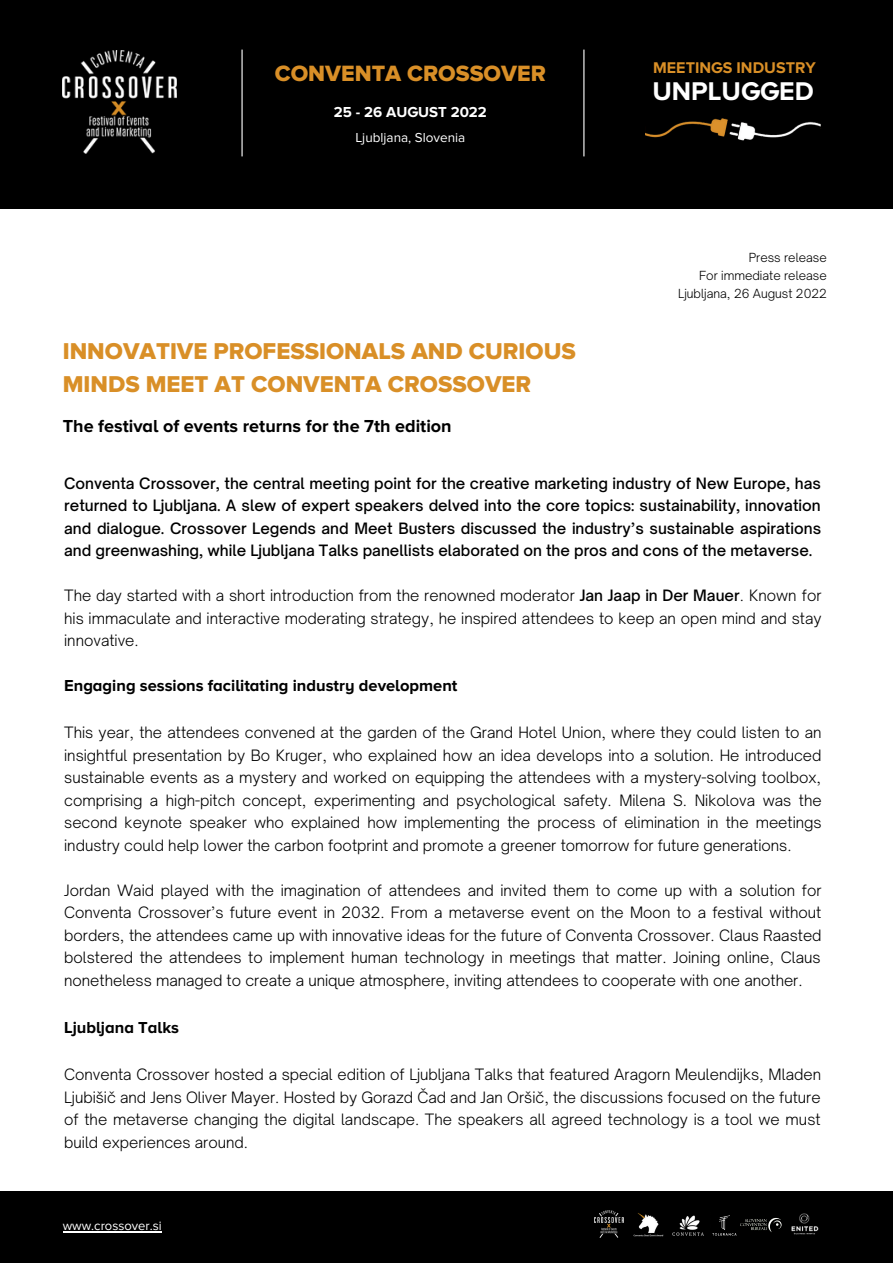
<style>
.page{position:relative;width:893px;height:1264px;background:#fff}
.page>*{position:absolute;margin:0;border:0;box-sizing:border-box;transform-origin:0 0}
.t1{font:700 26.55px "Proxima Nova A";color:#fff}
.t2{font:23.7px/33.2px "Proxima Nova Extrabld";color:#d98f27}
.t3{font:22.95px "Proxima Nova Extrabld";color:#d98f27}
.t4{font:700 18px "Proxima Nova A";color:#000}
.t5{font:700 16.5px "Proxima Nova A";color:#000}
.t6{font:700 16.05px "Proxima Nova A";color:#d98f27}
.t7{font:300 15px/22.5px "Open Sauce One";color:#000;text-align:justify}
.t8{font:500 15px/22.5px "Open Sauce One";color:#000;text-align:justify}
.t9{font:700 15px "Proxima Nova A";color:#fff}
.t10{font:13.5px "Proxima Nova";color:#fff}
.t11{font:12.9px "Proxima Nova";color:#fff}
.t12{font:300 12px/18px "Open Sauce One";color:#000;text-align:right}
.s1{font-weight:500}
</style>
<div class="page">
<div style="left:0;top:0;width:892px;height:208px;background:#000"></div>
<img style="left:63px;top:50px;width:113px;height:103px">
<hr style="left:241px;top:50px;width:1px;height:106px;background:#fff">
<hr style="left:583px;top:50px;width:1px;height:106px;background:#fff">
<div style="left:0;top:1191px;width:892px;height:71px;background:#000"></div>
<img style="left:594px;top:1210px;width:30px;height:27px">
<img style="left:672px;top:1215px;width:32px;height:21px">
<img style="left:712px;top:1215px;width:21px;height:21px">
<img style="left:733px;top:1217px;width:49px;height:19px">
<img style="left:633px;top:1213px;width:30px;height:24px">
<img style="left:791px;top:1213px;width:28px;height:22px">
<img style="left:645px;top:118px;width:176px;height:23px">
<hr style="left:63px;top:1231px;width:99px;height:1px;background:#fff">
<h3 class="t3" style="left:275px;top:60px;width:272px">CONVENTA CROSSOVER</h3>
<p class="t9" style="left:334px;top:103px;width:155px">25 - 26 AUGUST 2022</p>
<p class="t10" style="left:355px;top:129px;width:111px">Ljubljana, Slovenia</p>
<h2 class="t2" style="left:63px;top:335px;width:514px">INNOVATIVE PROFESSIONALS AND CURIOUS<br>MINDS MEET AT CONVENTA CROSSOVER</h2>
<p class="t4" style="left:63px;top:416px;width:390px">The festival of events returns for the 7th edition</p>
<p class="t6" style="left:653px;top:59px;width:164px">MEETINGS INDUSTRY</p>
<h1 class="t1" style="left:652px;top:76px;width:163px">UNPLUGGED</h1>
<p class="t12" style="left:678px;top:248px;width:150px">Press release<br>For immediate release<br>Ljubljana, 26 August 2022</p>
<p class="t8" style="left:64px;top:471px;width:758px">Conventa Crossover, the central meeting point for the creative marketing industry of New Europe, has returned to Ljubljana. A slew of expert speakers delved into the core topics: sustainability, innovation and dialogue. Crossover Legends and Meet Busters discussed the industry’s sustainable aspirations and greenwashing, while Ljubljana Talks panellists elaborated on the pros and cons of the metaverse.</p>
<p class="t7" style="left:64px;top:584px;width:758px">The day started with a short introduction from the renowned moderator <span class="s1">Jan Jaap in Der Mauer</span>. Known for his immaculate and interactive moderating strategy, he inspired attendees to keep an open mind and stay innovative.</p>
<p class="t5" style="left:64px;top:676px;width:395px">Engaging sessions facilitating industry development</p>
<p class="t7" style="left:64px;top:721px;width:759px">This year, the attendees convened at the garden of the Grand Hotel Union, where they could listen to an insightful presentation by Bo Kruger, who explained how an idea develops into a solution. He introduced sustainable events as a mystery and worked on equipping the attendees with a mystery-solving toolbox, comprising a high-pitch concept, experimenting and psychological safety. Milena S. Nikolova was the second keynote speaker who explained how implementing the process of elimination in the meetings industry could help lower the carbon footprint and promote a greener tomorrow for future generations.</p>
<p class="t7" style="left:64px;top:878px;width:758px">Jordan Waid played with the imagination of attendees and invited them to come up with a solution for Conventa Crossover’s future event in 2032. From a metaverse event on the Moon to a festival without borders, the attendees came up with innovative ideas for the future of Conventa Crossover. Claus Raasted bolstered the attendees to implement human technology in meetings that matter. Joining online, Claus nonetheless managed to create a unique atmosphere, inviting attendees to cooperate with one another.</p>
<p class="t5" style="left:64px;top:1017px;width:116px">Ljubljana Talks</p>
<p class="t7" style="left:64px;top:1063px;width:758px">Conventa Crossover hosted a special edition of Ljubljana Talks that featured Aragorn Meulendijks, Mladen Ljubišič and Jens Oliver Mayer. Hosted by Gorazd Čad and Jan Oršič, the discussions focused on the future of the metaverse changing the digital landscape. The speakers all agreed technology is a tool we must build experiences around.</p>
<p class="t11" style="left:63px;top:1218px;width:100px">www.crossover.si</p>
</div>
